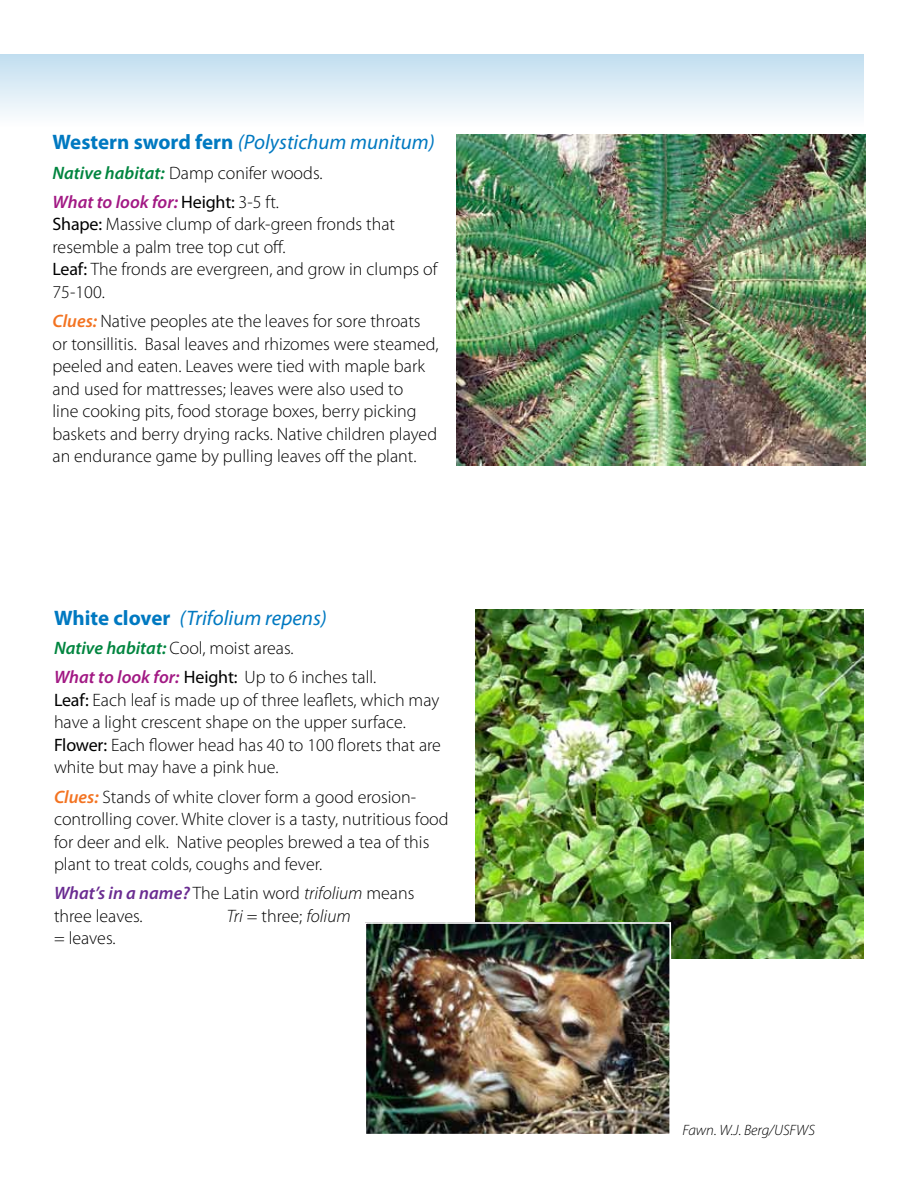
<style>
.page{position:relative;width:918px;height:1188px;background:#fff}
.page>*{position:absolute;margin:0;border:0;box-sizing:border-box;transform-origin:0 0}
.t1{font:italic 21px "Myriad Pro";color:#0079c1}
.t2{font:300 18px/22.5px "Myriad Pro";color:#000}
.t3{font:italic 300 18px "Myriad Pro";color:#000}
.t4{font:italic 300 15px "Myriad Pro";color:#000}
.s1{font-weight:700;font-style:normal}
.s2{font-weight:600;font-style:italic;color:#00853f}
.s3{font-weight:600;font-style:italic;color:#a21984}
.s4{font-weight:400}
.s5{font-weight:600;font-style:italic;color:#f37321}
.s6{font-weight:600;font-style:italic;color:#6a2c91}
.s7{font-style:italic}
.s8{font-style:normal}
</style>
<div class="page">
<div style="left:0;top:54px;width:864px;height:74px;background:linear-gradient(to bottom,#c1deef,#fffefe)"></div>
<img style="left:456px;top:134px;width:409px;height:331px">
<img style="left:476px;top:609px;width:388px;height:349px">
<img style="left:367px;top:925px;width:301px;height:208px">
<div style="left:364px;top:922px;width:307px;height:214px;border:2px solid #fff"></div>
<p class="t1" style="left:52px;top:129px;width:384px"><span class="s1">Western sword fern</span> (Polystichum munitum)</p>
<p class="t2" style="left:53px;top:158px;width:272px;line-height:29.2px"><span class="s2">Native habitat:</span> Damp conifer woods.<br><span class="s3">What to look for:</span> <span class="s4">Height:</span> 3-5 ft.</p>
<p class="t2" style="left:53px;top:213px;width:387px"><span class="s4">Shape:</span> Massive clump of dark-green fronds that resemble a palm tree top cut off.<br><span class="s4">Leaf:</span> The fronds are evergreen, and grow in clumps of 75-100.</p>
<p class="t2" style="left:53px;top:310px;width:388px"><span class="s5">Clues:</span> Native peoples ate the leaves for sore throats or tonsillitis. Basal leaves and rhizomes were steamed, peeled and eaten. Leaves were tied with maple bark and used for mattresses; leaves were also used to<br>line cooking pits, food storage boxes, berry picking baskets and berry drying racks. Native children played an endurance game by pulling leaves off the plant.</p>
<p class="t1" style="left:54px;top:605px;width:274px"><span class="s1">White clover</span> (Trifolium repens)</p>
<p class="t2" style="left:54px;top:633px;width:324px;line-height:29.2px"><span class="s2">Native habitat:</span> Cool, moist areas.<br><span class="s3">What to look for:</span> <span class="s4">Height:</span> Up to 6 inches tall.</p>
<p class="t2" style="left:54px;top:688px;width:389px"><span class="s4">Leaf:</span> Each leaf is made up of three leaflets, which may have a light crescent shape on the upper surface.<br><span class="s4">Flower:</span> Each flower head has 40 to 100 florets that are white but may have a pink hue.</p>
<p class="t2" style="left:54px;top:785px;width:396px"><span class="s5">Clues:</span> Stands of white clover form a good erosion&shy;controlling cover. White clover is a tasty, nutritious food for deer and elk. Native peoples brewed a tea of this plant to treat colds, coughs and fever.</p>
<p class="t2" style="left:54px;top:882px;width:362px"><span class="s6">What’s in a name?</span> The Latin word <span class="s7">trifolium</span> means three leaves.</p>
<p class="t3" style="left:227px;top:905px;width:125px">Tri <span class="s8">= three;</span> folium</p>
<p class="t2" style="left:54px;top:927px;width:63px">= leaves.</p>
<p class="t4" style="left:682px;top:1121px;width:134px">Fawn. W.J. Berg/USFWS</p>
</div>
